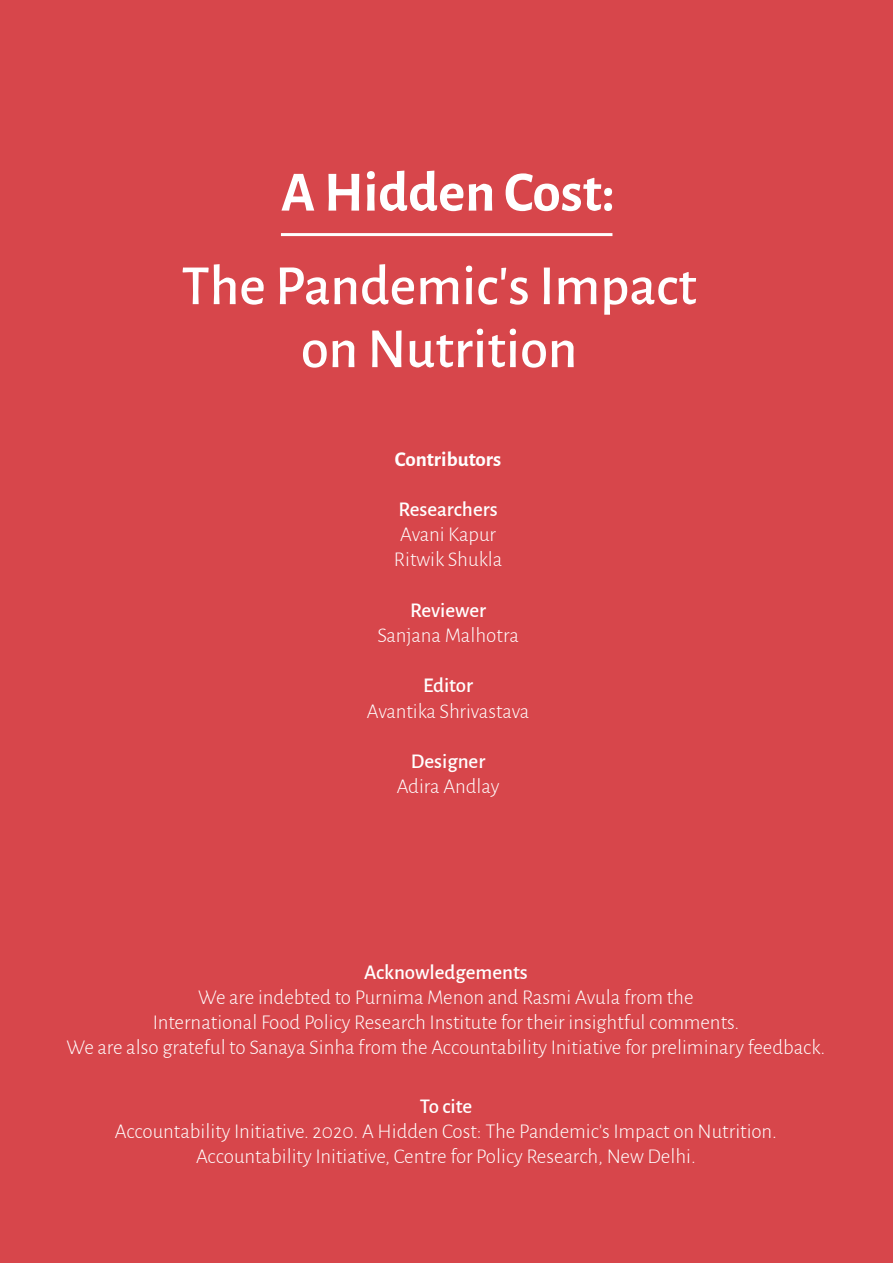
<style>
.page{position:relative;width:893px;height:1263px;background:#d7464b}
.page>*{position:absolute;margin:0;border:0;box-sizing:border-box;transform-origin:0 0}
.t1{font:500 57px/63px "Alegreya Sans";color:#fff;text-align:center}
.t2{font:700 57px "Alegreya Sans";color:#fff}
.t3{font:300 21px/25.2px "Alegreya Sans";color:#fff;text-align:center}
.t4{font:500 21px "Alegreya Sans";color:#fff}
.t5{font:700 21px "Alegreya Sans";color:#fff}
</style>
<div class="page">
<hr style="left:281px;top:233px;width:331px;height:3px;background:#fff">
<h1 class="t2" style="left:281px;top:150px;width:335px">A Hidden Cost:</h1>
<h1 class="t1" style="left:181px;top:251px;width:517px">The Pandemic's Impact on Nutrition</h1>
<p class="t5" style="left:395px;top:443px;width:108px">Contributors</p>
<p class="t4" style="left:399px;top:494px;width:101px">Researchers</p>
<p class="t3" style="left:394px;top:521px;width:110px">Avani Kapur<br>Ritwik Shukla</p>
<p class="t4" style="left:410px;top:595px;width:77px">Reviewer</p>
<p class="t3" style="left:377px;top:622px;width:143px">Sanjana Malhotra</p>
<p class="t4" style="left:423px;top:671px;width:51px">Editor</p>
<p class="t3" style="left:367px;top:697px;width:164px">Avantika Shrivastava</p>
<p class="t4" style="left:411px;top:746px;width:76px">Designer</p>
<p class="t3" style="left:397px;top:773px;width:104px">Adira Andlay</p>
<p class="t4" style="left:364px;top:957px;width:165px">Acknowledgements</p>
<p class="t3" style="left:67px;top:983px;width:760px">We are indebted to Purnima Menon and Rasmi Avula from the<br>International Food Policy Research Institute for their insightful comments.<br>We are also grateful to Sanaya Sinha from the Accountability Initiative for preliminary feedback.</p>
<p class="t4" style="left:420px;top:1091px;width:54px">To cite</p>
<p class="t3" style="left:115px;top:1118px;width:664px">Accountability Initiative. 2020. A Hidden Cost: The Pandemic's Impact on Nutrition.<br>Accountability Initiative, Centre for Policy Research, New Delhi.</p>
</div>
